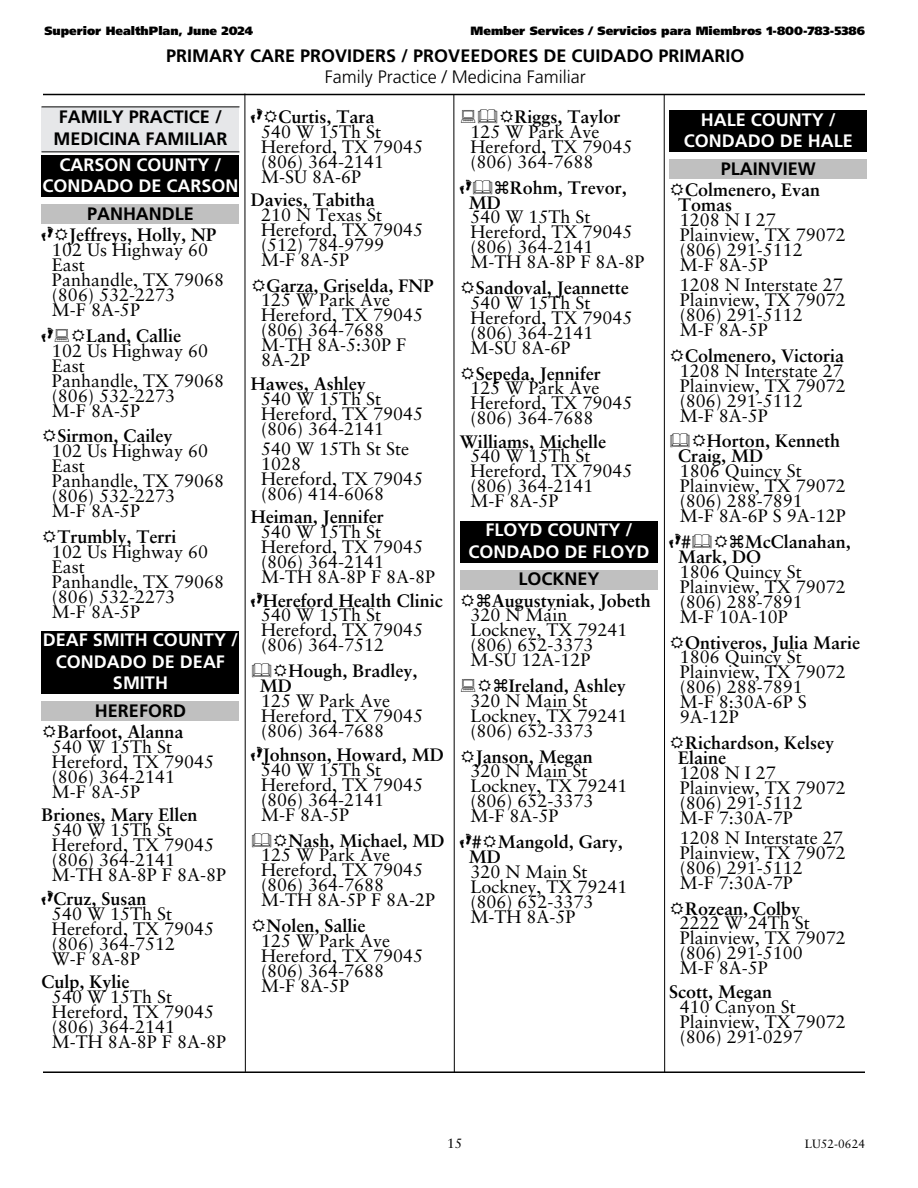
<style>
.page{position:relative;width:918px;height:1188px;background:#fff}
.page>*{position:absolute;margin:0;border:0;box-sizing:border-box;transform-origin:0 0}
.t1{font:18px/15px "Sabon LT Std";color:#000}
.t2{font:700 18px/15px "Sabon LT Std";color:#000}
.t3{font:700 18px/21.6px "Frutiger LT Std";color:#000;text-align:center}
.t4{font:700 18px/21.6px "Frutiger LT Std";color:#fff;text-align:center}
.t5{font:300 18px "Frutiger LT Std";color:#000}
.t6{font:700 18px "Feet";color:#000}
.t7{font:13.5px "Sabon LT Std";color:#000}
.t8{font:900 12px "Frutiger LT Std";color:#000}
.t9{font:12px "Sabon LT Std";color:#000}
.s1{font-family:"Feet";font-weight:700}
.s2{font-weight:700}
.s3{font-family:"Feet"}
.s4{font-family:"Sabon LT Std"}
</style>
<div class="page">
<div style="left:41px;top:107px;width:198px;height:45px;background:#e6e7e9"></div>
<hr style="left:41px;top:106px;width:198px;height:1px;background:#000">
<hr style="left:41px;top:151px;width:198px;height:1px;background:#000">
<div style="left:41px;top:156px;width:198px;height:41px;background:#000"></div>
<div style="left:41px;top:205px;width:198px;height:19px;background:#c0c0c0"></div>
<div style="left:41px;top:631px;width:198px;height:63px;background:#000"></div>
<div style="left:41px;top:702px;width:198px;height:19px;background:#c0c0c0"></div>
<div style="left:460px;top:521px;width:198px;height:41px;background:#000"></div>
<div style="left:460px;top:570px;width:198px;height:19px;background:#c0c0c0"></div>
<div style="left:669px;top:111px;width:198px;height:41px;background:#000"></div>
<div style="left:669px;top:160px;width:198px;height:19px;background:#c0c0c0"></div>
<hr style="left:43px;top:94px;width:822px;height:1px;background:#000">
<hr style="left:43px;top:1071px;width:822px;height:2px;background:#000">
<svg style="left:244px;top:93px;width:2px;height:979px;background:#7e7e7e"></svg>
<svg style="left:453px;top:95px;width:2px;height:977px;background:#7e7e7e"></svg>
<svg style="left:663px;top:93px;width:80px;height:979px"></svg>
<p class="t8" style="left:44px;top:26px;width:210px">Superior HealthPlan, June 2024</p>
<p class="t8" style="left:471px;top:26px;width:396px">Member Services / Servicios para Miembros 1-800-783-5386</p>
<p class="t3" style="left:166px;top:47px;width:580px">PRIMARY CARE PROVIDERS / PROVEEDORES DE CUIDADO PRIMARIO</p>
<p class="t5" style="left:325px;top:70px;width:262px">Family Practice / Medicina Familiar</p>
<p class="t3" style="left:54px;top:108px;width:175px">FAMILY PRACTICE /<br>MEDICINA FAMILIAR</p>
<p class="t4" style="left:42px;top:156px;width:198px">CARSON COUNTY /<br>CONDADO DE CARSON</p>
<p class="t3" style="left:87px;top:204px;width:108px">PANHANDLE</p>
<p class="t1" style="left:52px;top:229px;width:174px;text-indent:-10px"><span class="s1">F</span> <span class="s2">Jeffreys, Holly, NP<br></span>102 Us Highway 60<br>East<br>Panhandle, TX 79068 (806) 532-2273<br>M-F 8A-5P</p>
<p class="t6" style="left:41px;top:325px;width:13px">F</p>
<p class="t2" style="left:86px;top:330px;width:97px">Land, Callie</p>
<p class="t1" style="left:52px;top:345px;width:174px">102 Us Highway 60<br>East<br>Panhandle, TX 79068 (806) 532-2273<br>M-F 8A-5P</p>
<p class="t2" style="left:57px;top:430px;width:117px">Sirmon, Cailey</p>
<p class="t1" style="left:52px;top:445px;width:174px">102 Us Highway 60<br>East<br>Panhandle, TX 79068 (806) 532-2273<br>M-F 8A-5P</p>
<p class="t2" style="left:57px;top:531px;width:121px">Trumbly, Terri</p>
<p class="t1" style="left:52px;top:546px;width:174px">102 Us Highway 60<br>East<br>Panhandle, TX 79068 (806) 532-2273<br>M-F 8A-5P</p>
<p class="t4" style="left:43px;top:631px;width:197px">DEAF SMITH COUNTY /<br>CONDADO DE DEAF<br>SMITH</p>
<p class="t3" style="left:95px;top:701px;width:93px">HEREFORD</p>
<p class="t2" style="left:57px;top:726px;width:128px">Barfoot, Alanna</p>
<p class="t1" style="left:52px;top:741px;width:164px">540 W 15Th St<br>Hereford, TX 79045 (806) 364-2141<br>M-F 8A-5P</p>
<p class="t2" style="left:41px;top:809px;width:158px">Briones, Mary Ellen</p>
<p class="t1" style="left:52px;top:824px;width:176px">540 W 15Th St<br>Hereford, TX 79045 (806) 364-2141<br>M-TH 8A-8P F 8A-8P</p>
<p class="t1" style="left:52px;top:893px;width:164px;text-indent:-10px"><span class="s1">F</span><span class="s2">Cruz, Susan<br></span>540 W 15Th St<br>Hereford, TX 79045 (806) 364-7512<br>W-F 8A-8P</p>
<p class="t2" style="left:41px;top:976px;width:90px">Culp, Kylie</p>
<p class="t1" style="left:52px;top:991px;width:176px">540 W 15Th St<br>Hereford, TX 79045 (806) 364-2141<br>M-TH 8A-8P F 8A-8P</p>
<p class="t1" style="left:261px;top:111px;width:164px;text-indent:-10px"><span class="s1">F</span> <span class="s2">Curtis, Tara<br></span>540 W 15Th St<br>Hereford, TX 79045 (806) 364-2141<br>M-SU 8A-6P</p>
<p class="t2" style="left:251px;top:194px;width:126px">Davies, Tabitha</p>
<p class="t1" style="left:261px;top:209px;width:164px">210 N Texas St<br>Hereford, TX 79045 (512) 784-9799<br>M-F 8A-5P</p>
<p class="t2" style="left:267px;top:280px;width:169px">Garza, Griselda, FNP</p>
<p class="t1" style="left:261px;top:294px;width:164px">125 W Park Ave<br>Hereford, TX 79045 (806) 364-7688<br>M-TH 8A-5:30P F<br>8A-2P</p>
<p class="t2" style="left:251px;top:378px;width:117px">Hawes, Ashley</p>
<p class="t1" style="left:261px;top:393px;width:164px">540 W 15Th St<br>Hereford, TX 79045 (806) 364-2141</p>
<p class="t1" style="left:261px;top:443px;width:164px">540 W 15Th St Ste<br>1028<br>Hereford, TX 79045 (806) 414-6068</p>
<p class="t2" style="left:251px;top:511px;width:135px">Heiman, Jennifer</p>
<p class="t1" style="left:261px;top:526px;width:176px">540 W 15Th St<br>Hereford, TX 79045 (806) 364-2141<br>M-TH 8A-8P F 8A-8P</p>
<p class="t1" style="left:261px;top:595px;width:183px;text-indent:-10px"><span class="s1">F</span><span class="s2">Hereford Health Clinic<br></span>540 W 15Th St<br>Hereford, TX 79045 (806) 364-7512</p>
<p class="t2" style="left:260px;top:665px;width:159px;text-indent:29px">Hough, Bradley,<br>MD</p>
<p class="t1" style="left:261px;top:695px;width:164px">125 W Park Ave<br>Hereford, TX 79045 (806) 364-7688</p>
<p class="t1" style="left:261px;top:749px;width:184px;text-indent:-10px"><span class="s1">F</span><span class="s2">Johnson, Howard, MD<br></span>540 W 15Th St<br>Hereford, TX 79045 (806) 364-2141<br>M-F 8A-5P</p>
<p class="t2" style="left:288px;top:835px;width:158px">Nash, Michael, MD</p>
<p class="t1" style="left:261px;top:849px;width:176px">125 W Park Ave<br>Hereford, TX 79045 (806) 364-7688<br>M-TH 8A-5P F 8A-2P</p>
<p class="t2" style="left:267px;top:920px;width:101px">Nolen, Sallie</p>
<p class="t1" style="left:261px;top:935px;width:164px">125 W Park Ave<br>Hereford, TX 79045 (806) 364-7688<br>M-F 8A-5P</p>
<p class="t2" style="left:515px;top:111px;width:108px">Riggs, Taylor</p>
<p class="t1" style="left:470px;top:126px;width:164px">125 W Park Ave<br>Hereford, TX 79045 (806) 364-7688</p>
<p class="t6" style="left:460px;top:177px;width:13px">F</p>
<p class="t2" style="left:510px;top:182px;width:119px">Rohm, Trevor,</p>
<p class="t2" style="left:469px;top:197px;width:34px">MD</p>
<p class="t1" style="left:470px;top:211px;width:176px">540 W 15Th St<br>Hereford, TX 79045 (806) 364-2141<br>M-TH 8A-8P F 8A-8P</p>
<p class="t2" style="left:476px;top:282px;width:155px">Sandoval, Jeannette</p>
<p class="t1" style="left:470px;top:297px;width:164px">540 W 15Th St<br>Hereford, TX 79045 (806) 364-2141<br>M-SU 8A-6P</p>
<p class="t2" style="left:476px;top:368px;width:127px">Sepeda, Jennifer</p>
<p class="t1" style="left:470px;top:382px;width:164px">125 W Park Ave<br>Hereford, TX 79045 (806) 364-7688</p>
<p class="t2" style="left:460px;top:436px;width:148px">Williams, Michelle</p>
<p class="t1" style="left:470px;top:450px;width:164px">540 W 15Th St<br>Hereford, TX 79045 (806) 364-2141<br>M-F 8A-5P</p>
<p class="t4" style="left:468px;top:521px;width:183px">FLOYD COUNTY /<br>CONDADO DE FLOYD</p>
<p class="t3" style="left:518px;top:570px;width:83px">LOCKNEY</p>
<p class="t2" style="left:492px;top:595px;width:161px">Augustyniak, Jobeth</p>
<p class="t1" style="left:470px;top:609px;width:159px">320 N Main<br>Lockney, TX 79241 (806) 652-3373<br>M-SU 12A-12P</p>
<p class="t2" style="left:509px;top:680px;width:119px">Ireland, Ashley</p>
<p class="t1" style="left:470px;top:695px;width:159px">320 N Main St<br>Lockney, TX 79241 (806) 652-3373</p>
<p class="t2" style="left:476px;top:751px;width:119px">Janson, Megan</p>
<p class="t1" style="left:470px;top:765px;width:159px">320 N Main St<br>Lockney, TX 79241 (806) 652-3373<br>M-F 8A-5P</p>
<p class="t2" style="left:469px;top:836px;width:155px;text-indent:-9px"><span class="s3">F</span># Mangold, Gary,<br>MD</p>
<p class="t1" style="left:470px;top:866px;width:159px">320 N Main St<br>Lockney, TX 79241 (806) 652-3373<br>M-TH 8A-5P</p>
<p class="t4" style="left:684px;top:111px;width:171px">HALE COUNTY /<br>CONDADO DE HALE</p>
<p class="t3" style="left:721px;top:159px;width:97px">PLAINVIEW</p>
<p class="t2" style="left:678px;top:184px;width:143px;text-indent:7px">Colmenero, Evan<br>Tomas</p>
<p class="t1" style="left:680px;top:214px;width:168px">1208 N I 27<br>Plainview, TX 79072 (806) 291-5112<br>M-F 8A-5P</p>
<p class="t1" style="left:680px;top:279px;width:168px">1208 N Interstate 27<br>Plainview, TX 79072 (806) 291-5112<br>M-F 8A-5P</p>
<p class="t2" style="left:685px;top:350px;width:161px">Colmenero, Victoria</p>
<p class="t1" style="left:680px;top:365px;width:168px">1208 N Interstate 27<br>Plainview, TX 79072 (806) 291-5112<br>M-F 8A-5P</p>
<p class="t2" style="left:678px;top:436px;width:163px;text-indent:29px">Horton, Kenneth<br>Craig, MD</p>
<p class="t1" style="left:680px;top:465px;width:168px">1806 Quincy St<br>Plainview, TX 79072 (806) 288-7891<br>M-F 8A-6P S 9A-12P</p>
<p class="t6" style="left:669px;top:531px;width:23px">F<span class="s4">#</span></p>
<p class="t2" style="left:678px;top:536px;width:174px;text-indent:67px">McClanahan,<br>Mark, DO</p>
<p class="t1" style="left:680px;top:566px;width:168px">1806 Quincy St<br>Plainview, TX 79072 (806) 288-7891<br>M-F 10A-10P</p>
<p class="t2" style="left:685px;top:637px;width:177px">Ontiveros, Julia Marie</p>
<p class="t1" style="left:680px;top:651px;width:168px">1806 Quincy St<br>Plainview, TX 79072 (806) 288-7891<br>M-F 8:30A-6P S<br>9A-12P</p>
<p class="t2" style="left:678px;top:737px;width:157px;text-indent:7px">Richardson, Kelsey<br>Elaine</p>
<p class="t1" style="left:680px;top:767px;width:168px">1208 N I 27<br>Plainview, TX 79072 (806) 291-5112<br>M-F 7:30A-7P</p>
<p class="t1" style="left:680px;top:832px;width:168px">1208 N Interstate 27<br>Plainview, TX 79072 (806) 291-5112<br>M-F 7:30A-7P</p>
<p class="t2" style="left:685px;top:903px;width:117px">Rozean, Colby</p>
<p class="t1" style="left:680px;top:917px;width:168px">2222 W 24Th St<br>Plainview, TX 79072 (806) 291-5100<br>M-F 8A-5P</p>
<p class="t2" style="left:669px;top:986px;width:104px">Scott, Megan</p>
<p class="t1" style="left:680px;top:1001px;width:168px">410 Canyon St<br>Plainview, TX 79072 (806) 291-0297</p>
<p class="t7" style="left:447px;top:1138px;width:17px">15</p>
<p class="t9" style="left:805px;top:1139px;width:62px">LU52-0624</p>
</div>
